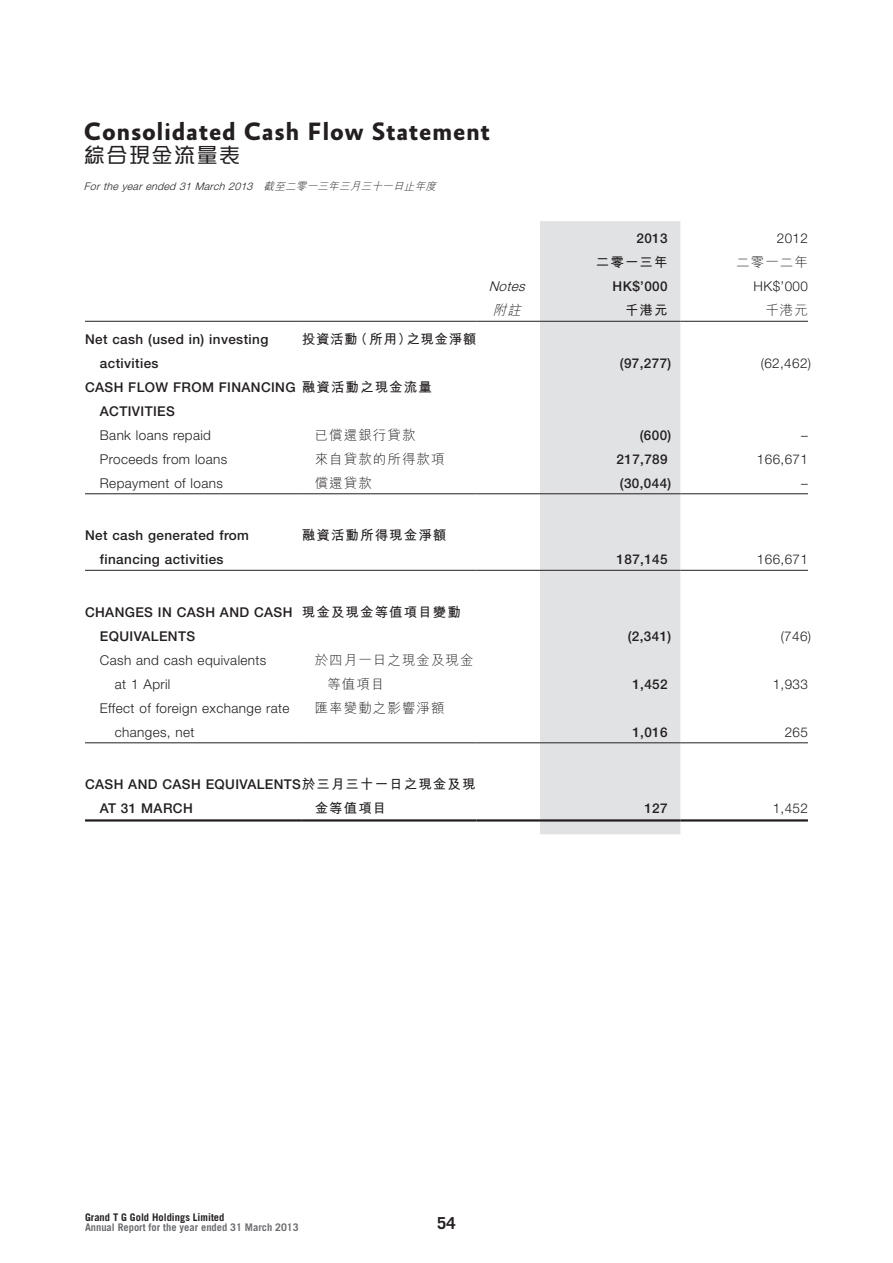
<style>
.page{position:relative;width:893px;height:1263px;background:#fff}
.page>*{position:absolute;margin:0;border:0;box-sizing:border-box;transform-origin:0 0}
.t1{font:700 25.5px "Absara Sans";letter-spacing:.025em;color:#231f20}
.t2{font:500 21px "MJ Ngai HK";letter-spacing:.075em;color:#231f20}
.t3{font:700 16.5px "Trade Gothic LT Std";color:#231f20}
.Body_Text{font:500 13.5px/24px "Helvetica Neue LT Std";letter-spacing:.03em;color:#231f20}
.Body_Text-2{font:300 13.5px/24px "Helvetica Neue LT Std";letter-spacing:.03em;color:#231f20}
.Body_Text-3{font:300 13.5px/24px "M Hei HK";letter-spacing:.08em;color:#231f20}
.Body_Text-4{font:700 13.5px "M Hei HK";letter-spacing:.08em;color:#231f20}
.Body_Text-5{font:700 13.5px "M Hei HK";letter-spacing:.045em;color:#231f20}
.Body_Text-6{font:italic 300 13.5px "Helvetica Neue LT Std";color:#231f20}
.Body_Text-7{font:italic 300 13.5px "M Hei HK";color:#231f20}
.t4{font:italic 300 10.5px "Helvetica Neue LT Std";color:#231f20}
.t5{font:700 10.5px "Trade Gothic LT Std";color:#6c6d70}
.t6{font:700 10.5px "Trade Gothic LT Std";color:#231f20}
.s1{font-family:"M Hei HK"}
.s2{font-family:"M Hei HK";font-weight:700}
</style>
<div class="page">
<div style="left:540px;top:221px;width:140px;height:613px;background:#e1e2e4"></div>
<hr style="left:85px;top:321px;width:217px;height:1px;background:#231f20">
<hr style="left:302px;top:321px;width:174px;height:1px;background:#231f20">
<hr style="left:476px;top:321px;width:64px;height:1px;background:#231f20">
<hr style="left:540px;top:321px;width:140px;height:1px;background:#231f20">
<hr style="left:680px;top:321px;width:128px;height:1px;background:#231f20">
<hr style="left:85px;top:493px;width:217px;height:1px;background:#231f20">
<hr style="left:302px;top:493px;width:174px;height:1px;background:#231f20">
<hr style="left:476px;top:493px;width:64px;height:1px;background:#231f20">
<hr style="left:540px;top:493px;width:140px;height:1px;background:#231f20">
<hr style="left:680px;top:493px;width:128px;height:1px;background:#231f20">
<hr style="left:85px;top:570px;width:217px;height:1px;background:#231f20">
<hr style="left:302px;top:570px;width:174px;height:1px;background:#231f20">
<hr style="left:476px;top:570px;width:64px;height:1px;background:#231f20">
<hr style="left:540px;top:570px;width:140px;height:1px;background:#231f20">
<hr style="left:680px;top:570px;width:128px;height:1px;background:#231f20">
<hr style="left:85px;top:742px;width:217px;height:1px;background:#231f20">
<hr style="left:302px;top:742px;width:174px;height:1px;background:#231f20">
<hr style="left:476px;top:742px;width:64px;height:1px;background:#231f20">
<hr style="left:540px;top:742px;width:140px;height:1px;background:#231f20">
<hr style="left:680px;top:742px;width:128px;height:1px;background:#231f20">
<hr style="left:85px;top:819px;width:217px;height:2px;background:#231f20">
<hr style="left:302px;top:819px;width:174px;height:2px;background:#231f20">
<hr style="left:476px;top:819px;width:64px;height:2px;background:#231f20">
<hr style="left:540px;top:819px;width:140px;height:2px;background:#231f20">
<hr style="left:680px;top:819px;width:128px;height:2px;background:#231f20">
<p class="t1" style="left:84px;top:118px;width:408px">Consolidated Cash Flow Statement</p>
<p class="t2" style="left:84px;top:144px;width:158px">綜合現金流量表</p>
<p class="t4" style="left:84px;top:179px;width:356px">For the year ended 31 March 2013 <span class="s1">截至二零一三年三月三十一日止年度</span></p>
<p class="Body_Text" style="left:636px;top:226px;width:33px">2013</p>
<p class="Body_Text-2" style="left:777px;top:226px;width:33px">2012</p>
<p class="Body_Text-4" style="left:596px;top:253px;width:73px">二零一三年</p>
<p class="Body_Text-3" style="left:736px;top:250px;width:73px">二零一二年</p>
<p class="Body_Text" style="left:100px;top:327px;width:170px;text-indent:-15px">Net cash (used in) investing activities</p>
<p class="Body_Text-5" style="left:302px;top:329px;width:176px">投資活動（所用）之現金淨額</p>
<p class="Body_Text-6" style="left:489px;top:278px;width:42px">Notes</p>
<p class="Body_Text" style="left:613px;top:274px;width:57px">HK$’000</p>
<p class="Body_Text-2" style="left:754px;top:274px;width:56px">HK$’000</p>
<p class="Body_Text-7" style="left:493px;top:304px;width:33px">附註</p>
<p class="Body_Text-4" style="left:625px;top:301px;width:44px">千港元</p>
<p class="Body_Text-3" style="left:765px;top:298px;width:44px">千港元</p>
<p class="Body_Text" style="left:620px;top:351px;width:53px">(97,277)</p>
<p class="Body_Text-2" style="left:761px;top:351px;width:52px">(62,462)</p>
<p class="Body_Text" style="left:100px;top:375px;width:197px;text-indent:-15px">CASH FLOW FROM FINANCING<br>ACTIVITIES</p>
<p class="Body_Text-4" style="left:302px;top:377px;width:131px">融資活動之現金流量</p>
<p class="Body_Text-2" style="left:100px;top:423px;width:113px">Bank loans repaid</p>
<p class="Body_Text-3" style="left:315px;top:423px;width:102px">已償還銀行貸款</p>
<p class="Body_Text" style="left:640px;top:423px;width:33px">(600)</p>
<p class="Body_Text-2" style="left:801px;top:423px;width:8px">–</p>
<p class="Body_Text-2" style="left:100px;top:447px;width:129px">Proceeds from loans</p>
<p class="Body_Text-3" style="left:315px;top:447px;width:131px">來自貸款的所得款項</p>
<p class="Body_Text" style="left:617px;top:447px;width:53px">217,789</p>
<p class="Body_Text-2" style="left:757px;top:447px;width:53px">166,671</p>
<p class="Body_Text-2" style="left:100px;top:471px;width:124px">Repayment of loans</p>
<p class="Body_Text-3" style="left:315px;top:471px;width:59px">償還貸款</p>
<p class="Body_Text" style="left:620px;top:471px;width:53px">(30,044)</p>
<p class="Body_Text-2" style="left:801px;top:471px;width:8px">–</p>
<p class="Body_Text" style="left:100px;top:523px;width:151px;text-indent:-15px">Net cash generated from financing activities</p>
<p class="Body_Text-4" style="left:302px;top:526px;width:146px">融資活動所得現金淨額</p>
<p class="Body_Text" style="left:100px;top:600px;width:194px;text-indent:-15px">CHANGES IN CASH AND CASH<br>EQUIVALENTS</p>
<p class="Body_Text-4" style="left:302px;top:602px;width:161px">現金及現金等值項目變動</p>
<p class="Body_Text-2" style="left:115px;top:648px;width:153px;text-indent:-15px">Cash and cash equivalents at 1 April</p>
<p class="Body_Text-3" style="left:327px;top:648px;width:148px;text-indent:-13px">於四月一日之現金及現金等值項目</p>
<p class="Body_Text-2" style="left:115px;top:696px;width:176px;text-indent:-15px">Effect of foreign exchange rate changes, net</p>
<p class="Body_Text-3" style="left:315px;top:696px;width:131px">匯率變動之影響淨額</p>
<p class="Body_Text" style="left:617px;top:547px;width:53px">187,145</p>
<p class="Body_Text-2" style="left:757px;top:547px;width:53px">166,671</p>
<p class="Body_Text" style="left:628px;top:624px;width:45px">(2,341)</p>
<p class="Body_Text-2" style="left:781px;top:624px;width:32px">(746)</p>
<p class="Body_Text" style="left:632px;top:672px;width:37px">1,452</p>
<p class="Body_Text-2" style="left:773px;top:672px;width:37px">1,933</p>
<p class="Body_Text" style="left:632px;top:720px;width:37px">1,016</p>
<p class="Body_Text-2" style="left:785px;top:720px;width:25px">265</p>
<p class="Body_Text" style="left:100px;top:772px;width:377px;text-indent:-15px">CASH AND CASH EQUIVALENTS<span class="s2">於三月三十一日之現金及現<br></span>AT 31 MARCH</p>
<p class="Body_Text-4" style="left:315px;top:799px;width:73px">金等值項目</p>
<p class="Body_Text" style="left:644px;top:796px;width:25px">127</p>
<p class="Body_Text-2" style="left:773px;top:796px;width:37px">1,452</p>
<p class="t6" style="left:85px;top:1211px;width:141px">Grand T G Gold Holdings Limited</p>
<p class="t5" style="left:85px;top:1221px;width:215px">Annual Report for the year ended 31 March 2013</p>
<p class="t3" style="left:437px;top:1213px;width:20px">54</p>
</div>
